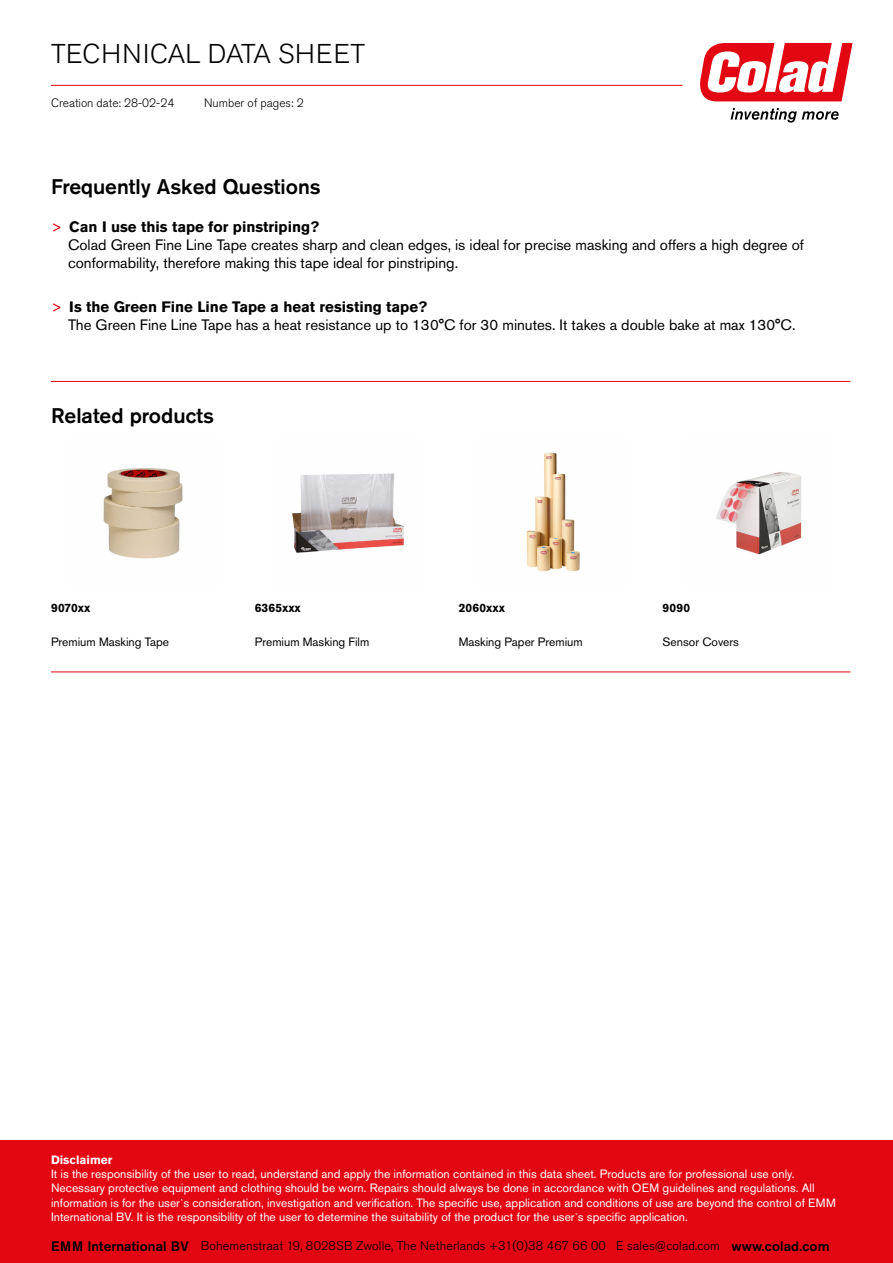
<style>
.page{position:relative;width:893px;height:1263px;background:#fff}
.page>*{position:absolute;margin:0;border:0;box-sizing:border-box;transform-origin:0 0}
.t1{font:300 27px "Akzidenz Grotesk Pro";letter-spacing:.01em;color:#000}
.t2{font:500 21px "Akzidenz Grotesk Pro";color:#000}
.t3{font:15px/18px "Akzidenz Grotesk Pro";color:#000}
.t4{font:300 12.6px "Akzidenz Grotesk Pro";letter-spacing:.01em;color:#000}
.t5{font:12px/14.4px "Akzidenz Grotesk Pro";color:#fff}
.t6{font:12px "Akzidenz Grotesk Pro";color:#000}
.t7{font:300 12px "Akzidenz Grotesk Pro";color:#000}
.t8{font:700 12px "Akzidenz Grotesk Pro";color:#000}
.t9{font:700 12px "Akzidenz Grotesk Pro";color:#fff}
.s1{color:#e30613}
.s2{font-weight:700}
.s3{font-weight:500;font-size:13.65px}
</style>
<div class="page">
<svg style="left:700px;top:43px;width:152px;height:58px"></svg>
<svg style="left:731px;top:108px;width:108px;height:15px"></svg>
<hr style="left:51px;top:85px;width:631px;height:1px;background:#e30613">
<hr style="left:51px;top:381px;width:799px;height:1px;background:#e30613">
<img style="left:103px;top:467px;width:80px;height:92px">
<img style="left:292px;top:473px;width:112px;height:80px">
<img style="left:526px;top:452px;width:54px;height:120px">
<img style="left:716px;top:472px;width:86px;height:83px">
<hr style="left:51px;top:672px;width:799px;height:1px;background:#e30613">
<div style="left:0;top:1141px;width:893px;height:122px;background:#e30613"></div>
<h1 class="t1" style="left:51px;top:36px;width:316px">TECHNICAL DATA SHEET</h1>
<p class="t7" style="left:204px;top:95px;width:101px">Number of pages: 2</p>
<p class="t7" style="left:51px;top:95px;width:125px">Creation date: 28-02-24</p>
<h2 class="t2" style="left:51px;top:173px;width:271px">Frequently Asked Questions</h2>
<p class="t3" style="left:68px;top:218px;width:737px;text-indent:-17px"><span class="s1">&gt;</span> <span class="s2">Can I use this tape for pinstriping?<br></span>Colad Green Fine Line Tape creates sharp and clean edges, is ideal for precise masking and offers a high degree of conformability, therefore making this tape ideal for pinstriping.</p>
<p class="t3" style="left:68px;top:298px;width:729px;text-indent:-17px"><span class="s1">&gt;</span> <span class="s2">Is the Green Fine Line Tape a heat resisting tape?<br></span>The Green Fine Line Tape has a heat resistance up to 130°C for 30 minutes. It takes a double bake at max 130°C.</p>
<h2 class="t2" style="left:51px;top:402px;width:165px">Related products</h2>
<p class="t8" style="left:51px;top:600px;width:41px">9070xx</p>
<p class="t8" style="left:255px;top:600px;width:47px">6365xxx</p>
<p class="t8" style="left:459px;top:600px;width:48px">2060xxx</p>
<p class="t8" style="left:663px;top:600px;width:29px">9090</p>
<p class="t6" style="left:51px;top:634px;width:120px">Premium Masking Tape</p>
<p class="t6" style="left:255px;top:634px;width:116px">Premium Masking Film</p>
<p class="t6" style="left:459px;top:634px;width:125px">Masking Paper Premium</p>
<p class="t6" style="left:663px;top:634px;width:78px">Sensor Covers</p>
<p class="t9" style="left:51px;top:1152px;width:63px">Disclaimer</p>
<p class="t5" style="left:51px;top:1166px;width:786px">It is the responsibility of the user to read, understand and apply the information contained in this data sheet. Products are for professional use only.<br>Necessary protective equipment and clothing should be worn. Repairs should always be done in accordance with OEM guidelines and regulations. All information is for the user`s consideration, investigation and verification. The specific use, application and conditions of use are beyond the control of EMM International BV. It is the responsibility of the user to determine the suitability of the product for the user`s specific application.</p>
<p class="t4" style="left:51px;top:1238px;width:780px"><span class="s3">EMM International BV</span> Bohemenstraat 19, 8028SB Zwolle, The Netherlands +31(0)38 467 66 00 E sales@colad.com <span class="s3">www.colad.com</span></p>
</div>
